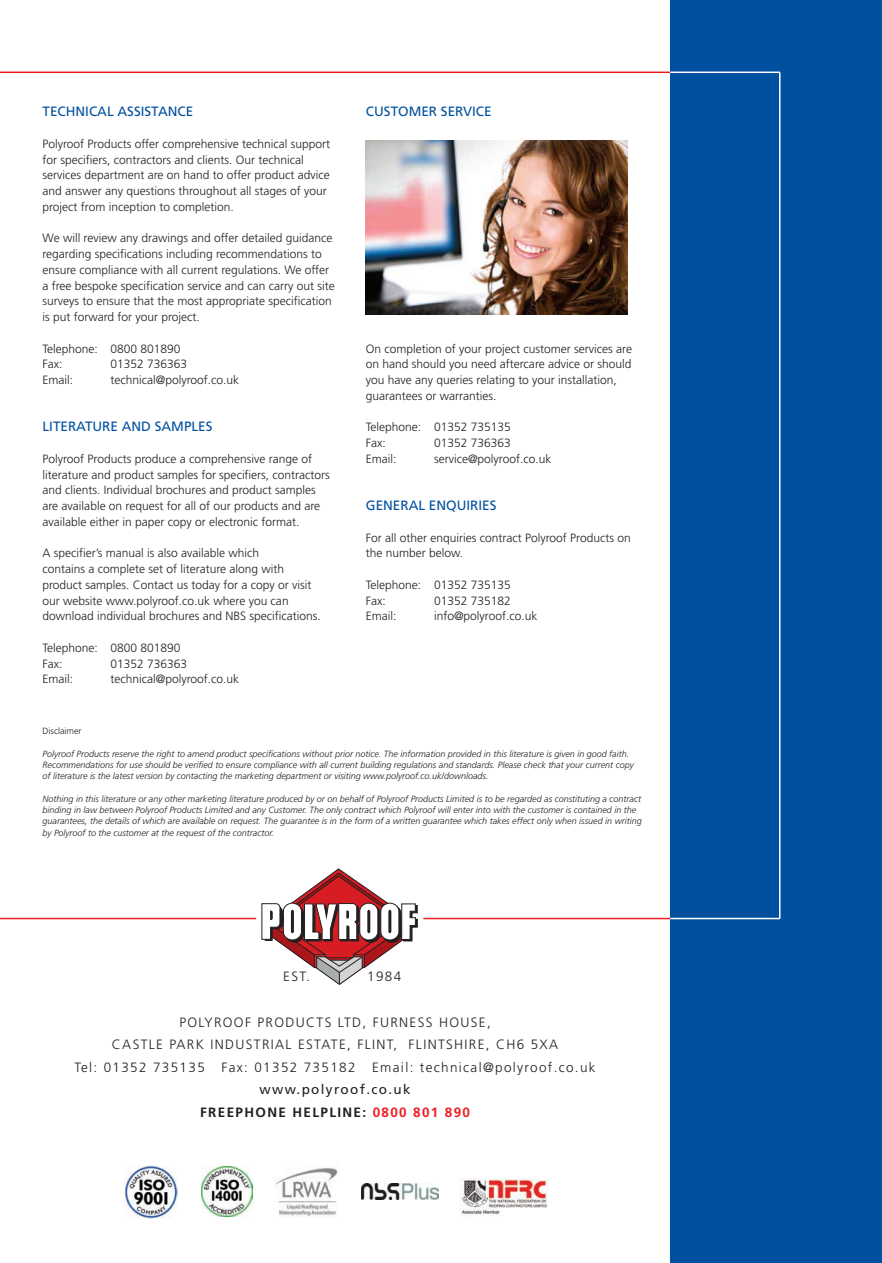
<style>
.page{position:relative;width:882px;height:1263px;background:#fff}
.page>*{position:absolute;margin:0;border:0;box-sizing:border-box;transform-origin:0 0}
.t1{font:300 13.5px/22.5px "Frutiger";letter-spacing:.1em;color:#231f20;text-align:center}
.t2{font:13.5px "Frutiger";color:#01509f}
.t3{font:13.5px/22.5px "Frutiger";letter-spacing:.1em;color:#231f20;text-align:center}
.t4{font:300 12px/15.8px "Frutiger";color:#231f20}
.t5{font:italic 300 9px/11.2px "Frutiger";color:#231f20}
.t6{font:300 9px "Frutiger";color:#231f20}
.s1{font-weight:700}
.s2{font-weight:700;color:#ee1d23}
</style>
<div class="page">
<div style="left:670px;top:0;width:211px;height:1263px;background:#01509f"></div>
<hr style="left:0;top:72px;width:670px;height:1px;background:#ee1d23">
<hr style="left:670px;top:72px;width:109px;height:1px;background:#fff">
<hr style="left:778px;top:72px;width:2px;height:846px;background:#fff">
<hr style="left:670px;top:918px;width:109px;height:1px;background:#fff">
<img style="left:366px;top:140px;width:261px;height:175px">
<svg style="left:261px;top:868px;width:156px;height:117px"></svg>
<hr style="left:0;top:918px;width:256px;height:1px;background:#ee1d23">
<hr style="left:423px;top:918px;width:247px;height:1px;background:#ee1d23">
<img style="left:124px;top:1165px;width:53px;height:53px">
<img style="left:202px;top:1166px;width:50px;height:51px">
<img style="left:275px;top:1168px;width:63px;height:49px">
<img style="left:361px;top:1184px;width:78px;height:15px">
<img style="left:460px;top:1178px;width:88px;height:37px">
<p class="t2" style="left:43px;top:106px;width:152px">TECHNICAL ASSISTANCE</p>
<p class="t4" style="left:43px;top:137px;width:289px">Polyroof Products offer comprehensive technical support for specifiers, contractors and clients. Our technical services department are on hand to offer product advice and answer any questions throughout all stages of your project from inception to completion.</p>
<p class="t4" style="left:43px;top:231px;width:294px">We will review any drawings and offer detailed guidance regarding specifications including recommendations to ensure compliance with all current regulations. We offer a free bespoke specification service and can carry out site surveys to ensure that the most appropriate specification is put forward for your project.</p>
<p class="t4" style="left:43px;top:342px;width:139px">Telephone: 0800 801890<br>Fax:</p>
<p class="t4" style="left:111px;top:357px;width:78px">01352 736363</p>
<p class="t4" style="left:43px;top:373px;width:32px">Email:</p>
<p class="t4" style="left:111px;top:373px;width:130px">technical@polyroof.co.uk</p>
<p class="t2" style="left:43px;top:421px;width:171px">LITERATURE AND SAMPLES</p>
<p class="t4" style="left:43px;top:452px;width:289px">Polyroof Products produce a comprehensive range of literature and product samples for specifiers, contractors and clients. Individual brochures and product samples are available on request for all of our products and are available either in paper copy or electronic format.</p>
<p class="t4" style="left:43px;top:546px;width:279px">A specifier’s manual is also available which<br>contains a complete set of literature along with product samples. Contact us today for a copy or visit our website www.polyroof.co.uk where you can download individual brochures and NBS specifications.</p>
<p class="t4" style="left:43px;top:641px;width:139px">Telephone: 0800 801890<br>Fax:</p>
<p class="t4" style="left:111px;top:657px;width:78px">01352 736363</p>
<p class="t4" style="left:43px;top:672px;width:32px">Email:</p>
<p class="t4" style="left:111px;top:672px;width:130px">technical@polyroof.co.uk</p>
<p class="t2" style="left:366px;top:106px;width:127px">CUSTOMER SERVICE</p>
<p class="t4" style="left:366px;top:342px;width:267px">On completion of your project customer services are on hand should you need aftercare advice or should you have any queries relating to your installation, guarantees or warranties.</p>
<p class="t4" style="left:366px;top:420px;width:146px">Telephone: 01352 735135<br>Fax:</p>
<p class="t4" style="left:434px;top:436px;width:78px">01352 736363</p>
<p class="t4" style="left:366px;top:452px;width:32px">Email:</p>
<p class="t4" style="left:434px;top:452px;width:119px">service@polyroof.co.uk</p>
<p class="t2" style="left:366px;top:500px;width:132px">GENERAL ENQUIRIES</p>
<p class="t4" style="left:366px;top:531px;width:266px">For all other enquiries contract Polyroof Products on the number below.</p>
<p class="t4" style="left:366px;top:578px;width:146px">Telephone: 01352 735135<br>Fax:</p>
<p class="t4" style="left:434px;top:594px;width:78px">01352 735182</p>
<p class="t4" style="left:366px;top:609px;width:32px">Email:</p>
<p class="t4" style="left:434px;top:609px;width:105px">info@polyroof.co.uk</p>
<p class="t6" style="left:43px;top:727px;width:40px">Disclaimer</p>
<p class="t5" style="left:43px;top:749px;width:592px">Polyroof Products reserve the right to amend product specifications without prior notice. The information provided in this literature is given in good faith.<br>Recommendations for use should be verified to ensure compliance with all current building regulations and standards. Please check that your current copy of literature is the latest version by contacting the marketing department or visiting www.polyroof.co.uk/downloads.</p>
<p class="t5" style="left:43px;top:794px;width:600px">Nothing in this literature or any other marketing literature produced by or on behalf of Polyroof Products Limited is to be regarded as constituting a contract binding in law between Polyroof Products Limited and any Customer. The only contract which Polyroof will enter into with the customer is contained in the guarantees, the details of which are available on request. The guarantee is in the form of a written guarantee which takes effect only when issued in writing by Polyroof to the customer at the request of the contractor.</p>
<p class="t1" style="left:283px;top:966px;width:28px">EST.</p>
<p class="t1" style="left:367px;top:966px;width:36px">1984</p>
<p class="t1" style="left:74px;top:1011px;width:522px">POLYROOF PRODUCTS LTD, FURNESS HOUSE,<br>CASTLE PARK INDUSTRIAL ESTATE, FLINT, FLINTSHIRE, CH6 5XA<br>Tel: 01352 735135 Fax: 01352 735182 Email: technical@polyroof.co.uk</p>
<p class="t3" style="left:200px;top:1079px;width:271px">www.polyroof.co.uk<br><span class="s1">FREEPHONE HELPLINE:</span> <span class="s2">0800 801 890</span></p>
</div>
